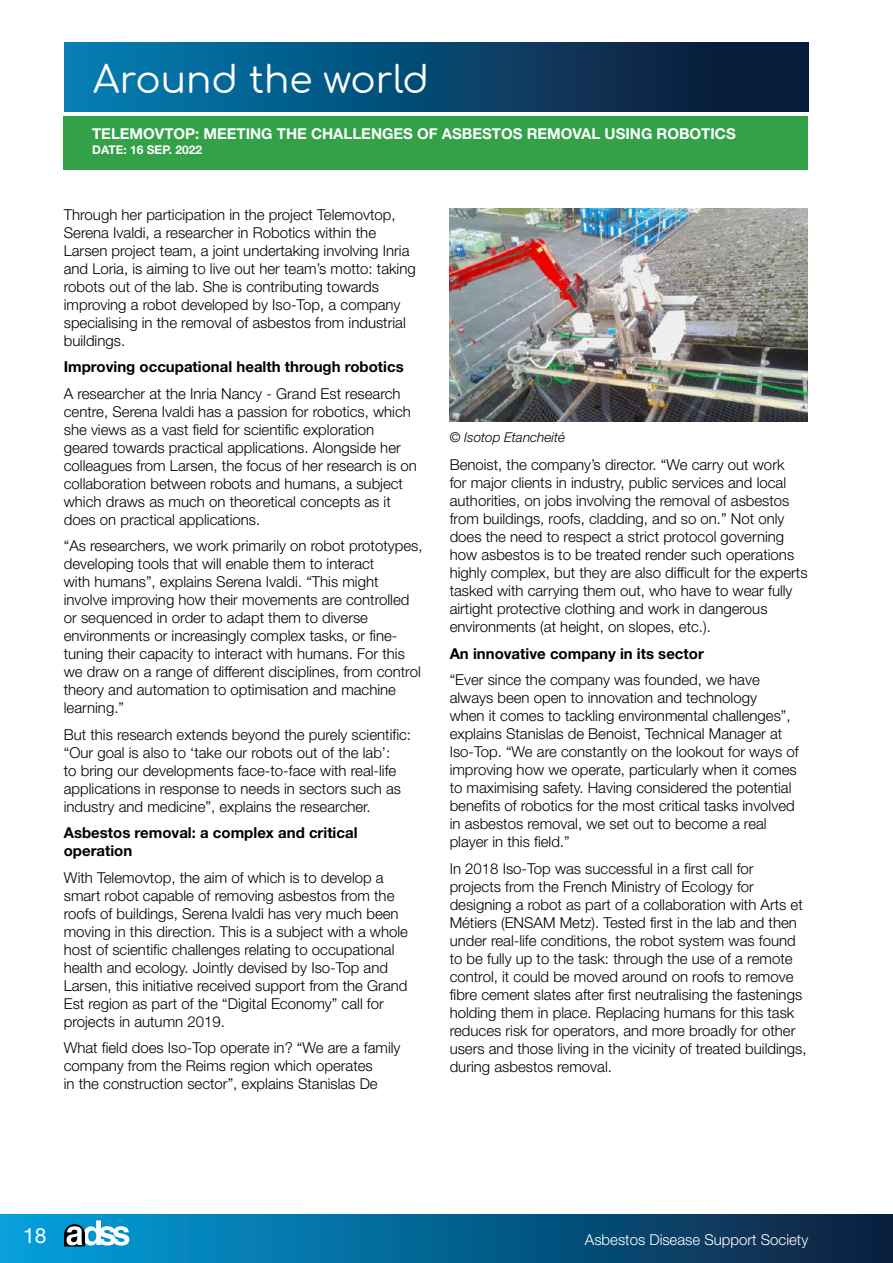
<style>
.page{position:relative;width:893px;height:1263px;background:#fff}
.page>*{position:absolute;margin:0;border:0;box-sizing:border-box;transform-origin:0 0}
.t1{font:37.5px "Comfortaa";color:#fff}
.t2{font:21px "Helvetica Neue";color:#fff}
.t3{font:300 15px/18px "Helvetica Neue";color:#000}
.t4{font:700 15px/18px "Helvetica Neue";color:#000}
.t5{font:700 15px "Helvetica Neue";color:#fff}
.t6{font:300 15px "Helvetica Neue";color:#fff}
.t7{font:italic 300 13.5px "Helvetica Neue";color:#000}
.t8{font:700 12px "Helvetica Neue";color:#fff}
</style>
<div class="page">
<div style="left:0;top:1214px;width:893px;height:49px;background:linear-gradient(to right,#01a3e0,#0b203e)"></div>
<svg style="left:64px;top:1220px;width:65px;height:26px"></svg>
<div style="left:64px;top:117px;width:744px;height:53px;background:#33a148"></div>
<div style="left:64px;top:43px;width:744px;height:69px;background:linear-gradient(to right,#017fb5,#0c132e)"></div>
<img style="left:450px;top:208px;width:358px;height:214px">
<h1 class="t1" style="left:93px;top:45px;width:337px">Around the world</h1>
<p class="t5" style="left:92px;top:125px;width:645px">TELEMOVTOP: MEETING THE CHALLENGES OF ASBESTOS REMOVAL USING ROBOTICS</p>
<p class="t8" style="left:92px;top:142px;width:112px">DATE: 16 SEP. 2022</p>
<p class="t3" style="left:64px;top:205px;width:354px">Through her participation in the project Telemovtop, Serena Ivaldi, a researcher in Robotics within the Larsen project team, a joint undertaking involving Inria and Loria, is aiming to live out her team’s motto: taking robots out of the lab. She is contributing towards improving a robot developed by Iso-Top, a company specialising in the removal of asbestos from industrial buildings.</p>
<p class="t4" style="left:64px;top:358px;width:341px">Improving occupational health through robotics</p>
<p class="t3" style="left:64px;top:384px;width:355px">A researcher at the Inria Nancy - Grand Est research centre, Serena Ivaldi has a passion for robotics, which she views as a vast field for scientific exploration geared towards practical applications. Alongside her colleagues from Larsen, the focus of her research is on collaboration between robots and humans, a subject which draws as much on theoretical concepts as it does on practical applications.</p>
<p class="t3" style="left:64px;top:537px;width:360px">“As researchers, we work primarily on robot prototypes, developing tools that will enable them to interact<br>with humans”, explains Serena Ivaldi. “This might involve improving how their movements are controlled or sequenced in order to adapt them to diverse environments or increasingly complex tasks, or fine&shy;tuning their capacity to interact with humans. For this we draw on a range of different disciplines, from control theory and automation to optimisation and machine learning.”</p>
<p class="t3" style="left:64px;top:725px;width:349px">But this research extends beyond the purely scientific: “Our goal is also to ‘take our robots out of the lab’:<br>to bring our developments face-to-face with real-life applications in response to needs in sectors such as industry and medicine”, explains the researcher.</p>
<p class="t4" style="left:64px;top:824px;width:295px">Asbestos removal: a complex and critical operation</p>
<p class="t3" style="left:64px;top:868px;width:346px">With Telemovtop, the aim of which is to develop a smart robot capable of removing asbestos from the roofs of buildings, Serena Ivaldi has very much been moving in this direction. This is a subject with a whole host of scientific challenges relating to occupational health and ecology. Jointly devised by Iso-Top and Larsen, this initiative received support from the Grand Est region as part of the “Digital Economy” call for projects in autumn 2019.</p>
<p class="t3" style="left:64px;top:1039px;width:338px">What field does Iso-Top operate in? “We are a family company from the Reims region which operates<br>in the construction sector”, explains Stanislas De</p>
<p class="t7" style="left:450px;top:429px;width:117px">© Isotop Etancheité</p>
<p class="t3" style="left:450px;top:456px;width:359px">Benoist, the company’s director. “We carry out work<br>for major clients in industry, public services and local authorities, on jobs involving the removal of asbestos from buildings, roofs, cladding, and so on.” Not only does the need to respect a strict protocol governing how asbestos is to be treated render such operations highly complex, but they are also difficult for the experts tasked with carrying them out, who have to wear fully airtight protective clothing and work in dangerous environments (at height, on slopes, etc.).</p>
<p class="t4" style="left:450px;top:644px;width:256px">An innovative company in its sector</p>
<p class="t3" style="left:450px;top:671px;width:350px">“Ever since the company was founded, we have always been open to innovation and technology<br>when it comes to tackling environmental challenges”, explains Stanislas de Benoist, Technical Manager at Iso-Top. “We are constantly on the lookout for ways of improving how we operate, particularly when it comes to maximising safety. Having considered the potential benefits of robotics for the most critical tasks involved in asbestos removal, we set out to become a real player in this field.”</p>
<p class="t3" style="left:450px;top:859px;width:358px">In 2018 Iso-Top was successful in a first call for projects from the French Ministry of Ecology for designing a robot as part of a collaboration with Arts et Métiers (ENSAM Metz). Tested first in the lab and then under real-life conditions, the robot system was found to be fully up to the task: through the use of a remote control, it could be moved around on roofs to remove fibre cement slates after first neutralising the fastenings holding them in place. Replacing humans for this task reduces risk for operators, and more broadly for other users and those living in the vicinity of treated buildings, during asbestos removal.</p>
<h2 class="t2" style="left:23px;top:1223px;width:25px">18</h2>
<p class="t6" style="left:585px;top:1231px;width:225px">Asbestos Disease Support Society</p>
</div>
